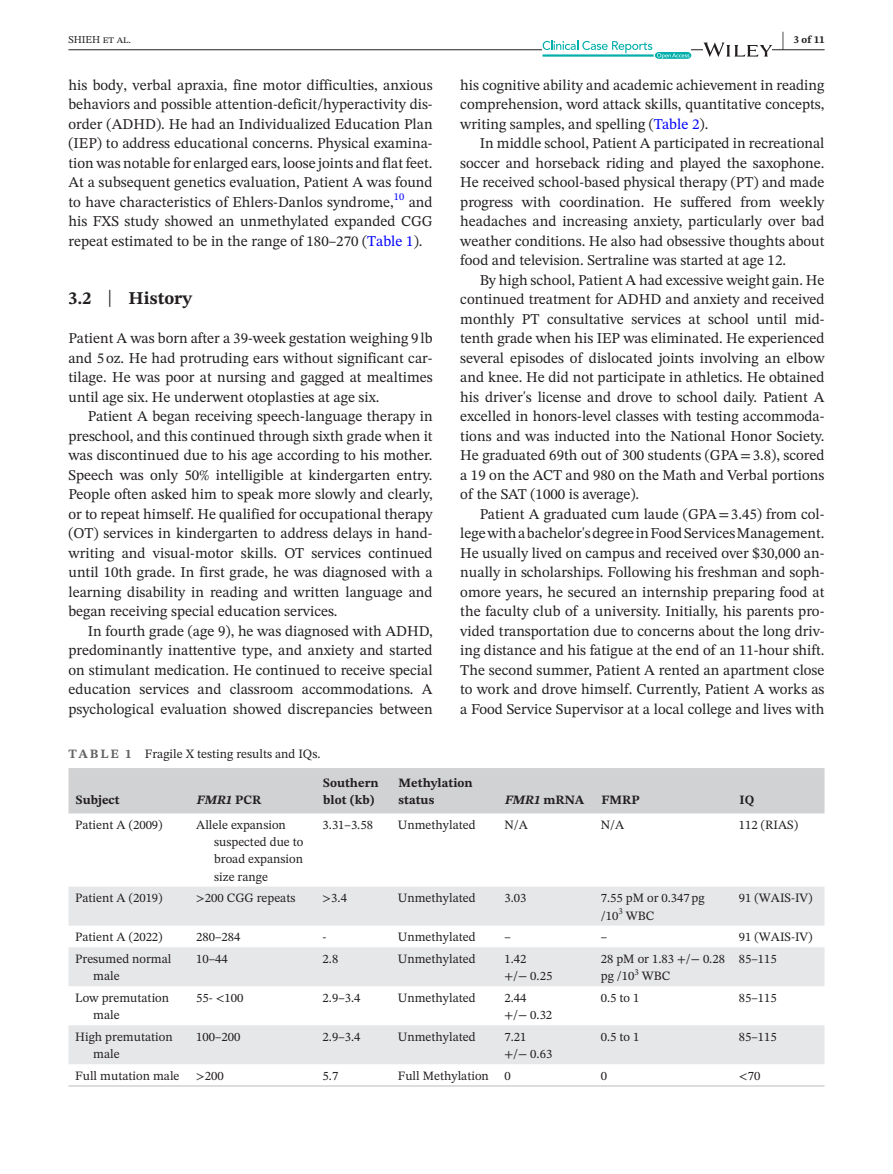
<style>
.page{position:relative;width:893px;height:1174px;background:#fff}
.page>*{position:absolute;margin:0;border:0;box-sizing:border-box;transform-origin:0 0}
.t1{font:700 21px "STIX Two Text";color:#231f20;scale:.42 1}
.t2{font:700 18px "STIX Two Text";color:#231f20}
.t3{font:15px/19.5px "STIX Two Text";color:#231f20;text-align:justify}
.t4{font:12.75px/17.2px "STIX Two Text";color:#231f20}
.t5{font:700 12.75px/17.2px "STIX Two Text";color:#231f20}
.t6{font:italic 700 12.75px "STIX Two Text";color:#231f20}
.t7{font:10.5px "STIX Two Text";color:#231f20}
.t8{font:700 10.5px "STIX Two Text";color:#231f20}
.t9{font:10.5px "STIX Two Text";color:#00f}
.s1{color:#00f}
.s2{font-family:"STIX"}
.s3{font-weight:400;font-size:23.7px}
.s4{font-weight:700;color:#636366}
.s5{font-style:normal}
</style>
<div class="page">
<hr style="left:68px;top:49px;width:756px;height:1px;background:#231f20">
<svg style="left:542px;top:41px;width:149px;height:18px"></svg>
<svg style="left:703px;top:43px;width:69px;height:14px"></svg>
<div style="left:68px;top:768px;width:756px;height:45px;background:#d1d2d4"></div>
<svg style="left:68px;top:887px;width:756px;height:177px;fill:#e6e7e9"></svg>
<hr style="left:68px;top:1085px;width:121px;height:1px;background:#d1d2d4">
<hr style="left:189px;top:1085px;width:127px;height:1px;background:#d1d2d4">
<hr style="left:316px;top:1085px;width:75px;height:1px;background:#d1d2d4">
<hr style="left:391px;top:1085px;width:107px;height:1px;background:#d1d2d4">
<hr style="left:498px;top:1085px;width:96px;height:1px;background:#d1d2d4">
<hr style="left:594px;top:1085px;width:138px;height:1px;background:#d1d2d4">
<hr style="left:732px;top:1085px;width:92px;height:1px;background:#d1d2d4">
<h1 class="t1" style="left:782px;top:24px;width:8px">|</h1>
<p class="t7" style="left:68px;top:32px;width:64px">SHIEH et al.</p>
<p class="t8" style="left:794px;top:32px;width:32px">3 of 11</p>
<p class="t3" style="left:68px;top:75px;width:366px">his body, verbal apraxia, fine motor difficulties, anxious behaviors and possible attention-deficit/hyperactivity dis&shy;order (ADHD). He had an Individualized Education Plan (IEP) to address educational concerns. Physical examina&shy;tion was notable for enlarged ears, loose joints and flat feet.<br>At a subsequent genetics evaluation, Patient A was found to have characteristics of Ehlers-Danlos syndrome,</p>
<p class="t3" style="left:460px;top:75px;width:366px">his cognitive ability and academic achievement in reading comprehension, word attack skills, quantitative concepts, writing samples, and spelling (<span class="s1">Table 2</span>).</p>
<p class="t3" style="left:460px;top:133px;width:366px;text-indent:19px">In middle school, Patient A participated in recreational soccer and horseback riding and played the saxophone.<br>He received school-based physical therapy (PT) and made progress with coordination. He suffered from weekly headaches and increasing anxiety, particularly over bad weather conditions. He also had obsessive thoughts about food and television. Sertraline was started at age 12.</p>
<p class="t3" style="left:460px;top:270px;width:366px;text-indent:20px">By high school, Patient A had excessive weight gain. He continued treatment for ADHD and anxiety and received monthly PT consultative services at school until mid&shy;tenth grade when his IEP was eliminated. He experienced several episodes of dislocated joints involving an elbow and knee. He did not participate in athletics. He obtained his driver's license and drove to school daily. Patient A excelled in honors-level classes with testing accommoda&shy;tions and was inducted into the National Honor Society.<br>He graduated 69th out of 300 students (GPA<span class="s2">=</span>3.8), scored a 19 on the ACT and 980 on the Math and Verbal portions of the SAT (1000 is average).</p>
<p class="t3" style="left:460px;top:504px;width:366px;text-indent:20px">Patient A graduated cum laude (GPA<span class="s2">=</span>3.45) from col&shy;lege with a bachelor's degree in Food Services Management.<br>He usually lived on campus and received over $30,000 an&shy;nually in scholarships. Following his freshman and soph&shy;omore years, he secured an internship preparing food at the faculty club of a university. Initially, his parents pro&shy;vided transportation due to concerns about the long driv&shy;ing distance and his fatigue at the end of an 11-hour shift.<br>The second summer, Patient A rented an apartment close to work and drove himself. Currently, Patient A works as a Food Service Supervisor at a local college and lives with</p>
<p class="t9" style="left:394px;top:189px;width:12px">10</p>
<p class="t3" style="left:68px;top:192px;width:366px;text-indent:340px">and his FXS study showed an unmethylated expanded CGG repeat estimated to be in the range of 180–270 (<span class="s1">Table 1</span>).</p>
<p class="t2" style="left:68px;top:285px;width:125px">3.2 <span class="s3">|</span> History</p>
<p class="t3" style="left:68px;top:328px;width:366px">Patient A was born after a 39-week gestation weighing 9 lb and 5oz. He had protruding ears without significant car&shy;tilage. He was poor at nursing and gagged at mealtimes until age six. He underwent otoplasties at age six.</p>
<p class="t3" style="left:68px;top:406px;width:366px;text-indent:20px">Patient A began receiving speech-language therapy in preschool, and this continued through sixth grade when it was discontinued due to his age according to his mother.<br>Speech was only 50% intelligible at kindergarten entry.<br>People often asked him to speak more slowly and clearly, or to repeat himself. He qualified for occupational therapy (OT) services in kindergarten to address delays in hand&shy;writing and visual-motor skills. OT services continued until 10th grade. In first grade, he was diagnosed with a learning disability in reading and written language and began receiving special education services.</p>
<p class="t3" style="left:68px;top:621px;width:366px;text-indent:20px">In fourth grade (age 9), he was diagnosed with ADHD, predominantly inattentive type, and anxiety and started on stimulant medication. He continued to receive special education services and classroom accommodations. A psychological evaluation showed discrepancies between</p>
<p class="t4" style="left:68px;top:745px;width:254px"><span class="s4">TABLE 1</span> Fragile X testing results and IQs.</p>
<p class="t5" style="left:76px;top:791px;width:45px">Subject</p>
<p class="t6" style="left:197px;top:791px;width:66px">FMR1 <span class="s5">PCR</span></p>
<p class="t5" style="left:323px;top:774px;width:57px">Southern blot (kb)</p>
<p class="t5" style="left:399px;top:774px;width:76px">Methylation status</p>
<p class="t6" style="left:505px;top:791px;width:81px">FMR1 <span class="s5">mRNA</span></p>
<p class="t5" style="left:601px;top:791px;width:40px">FMRP</p>
<p class="t5" style="left:740px;top:791px;width:16px">IQ</p>
<p class="t4" style="left:75px;top:816px;width:89px">Patient A (2009)</p>
<p class="t4" style="left:214px;top:816px;width:91px;text-indent:-18px">Allele expansion suspected due to broad expansion size range</p>
<p class="t4" style="left:323px;top:816px;width:52px">3.31–3.58</p>
<p class="t4" style="left:398px;top:816px;width:79px">Unmethylated</p>
<p class="t4" style="left:504px;top:816px;width:25px">N/A</p>
<p class="t4" style="left:601px;top:816px;width:25px">N/A</p>
<p class="t4" style="left:739px;top:816px;width:61px">112 (RIAS)</p>
<p class="t4" style="left:75px;top:889px;width:89px">Patient A (2019)</p>
<p class="t4" style="left:196px;top:889px;width:101px"><span class="s2">&gt;</span>200 CGG repeats</p>
<p class="t4" style="left:323px;top:889px;width:26px"><span class="s2">&gt;</span>3.4</p>
<p class="t4" style="left:398px;top:889px;width:79px">Unmethylated</p>
<p class="t4" style="left:504px;top:889px;width:24px">3.03</p>
<p class="t4" style="left:601px;top:889px;width:105px">7.55 pM or 0.347pg /10<sup>3</sup> WBC</p>
<p class="t4" style="left:739px;top:889px;width:75px">91 (WAIS-IV)</p>
<p class="t4" style="left:75px;top:928px;width:89px">Patient A (2022)</p>
<p class="t4" style="left:196px;top:928px;width:46px">280–284</p>
<p class="t4" style="left:323px;top:928px;width:6px">-</p>
<p class="t4" style="left:398px;top:928px;width:79px">Unmethylated</p>
<p class="t4" style="left:504px;top:928px;width:8px">–</p>
<p class="t4" style="left:601px;top:928px;width:8px">–</p>
<p class="t4" style="left:739px;top:928px;width:75px">91 (WAIS-IV)</p>
<p class="t4" style="left:93px;top:950px;width:80px;text-indent:-18px">Presumed normal male</p>
<p class="t4" style="left:196px;top:950px;width:33px">10–44</p>
<p class="t4" style="left:323px;top:950px;width:17px">2.8</p>
<p class="t4" style="left:398px;top:950px;width:79px">Unmethylated</p>
<p class="t4" style="left:504px;top:950px;width:49px">1.42 <span class="s2">+</span>/− 0.25</p>
<p class="t4" style="left:601px;top:950px;width:126px">28 pM or 1.83 <span class="s2">+</span>/− 0.28 pg /10<sup>3</sup> WBC</p>
<p class="t4" style="left:739px;top:950px;width:39px">85–115</p>
<p class="t4" style="left:93px;top:989px;width:77px;text-indent:-18px">Low premutation male</p>
<p class="t4" style="left:196px;top:989px;width:49px">55- <span class="s2">&lt;</span>100</p>
<p class="t4" style="left:323px;top:989px;width:39px">2.9–3.4</p>
<p class="t4" style="left:398px;top:989px;width:79px">Unmethylated</p>
<p class="t4" style="left:504px;top:989px;width:49px">2.44 <span class="s2">+</span>/− 0.32</p>
<p class="t4" style="left:601px;top:989px;width:40px">0.5 to 1</p>
<p class="t4" style="left:739px;top:989px;width:39px">85–115</p>
<p class="t4" style="left:93px;top:1028px;width:81px;text-indent:-18px">High premutation male</p>
<p class="t4" style="left:196px;top:1028px;width:46px">100–200</p>
<p class="t4" style="left:323px;top:1028px;width:39px">2.9–3.4</p>
<p class="t4" style="left:398px;top:1028px;width:79px">Unmethylated</p>
<p class="t4" style="left:504px;top:1028px;width:49px">7.21 <span class="s2">+</span>/− 0.63</p>
<p class="t4" style="left:601px;top:1028px;width:40px">0.5 to 1</p>
<p class="t4" style="left:739px;top:1028px;width:39px">85–115</p>
<p class="t4" style="left:75px;top:1067px;width:106px">Full mutation male</p>
<p class="t4" style="left:196px;top:1067px;width:29px"><span class="s2">&gt;</span>200</p>
<p class="t4" style="left:323px;top:1067px;width:17px">5.7</p>
<p class="t4" style="left:398px;top:1067px;width:114px">Full Methylation 0</p>
<p class="t4" style="left:601px;top:1067px;width:8px">0</p>
<p class="t4" style="left:739px;top:1067px;width:23px"><span class="s2">&lt;</span>70</p>
</div>
